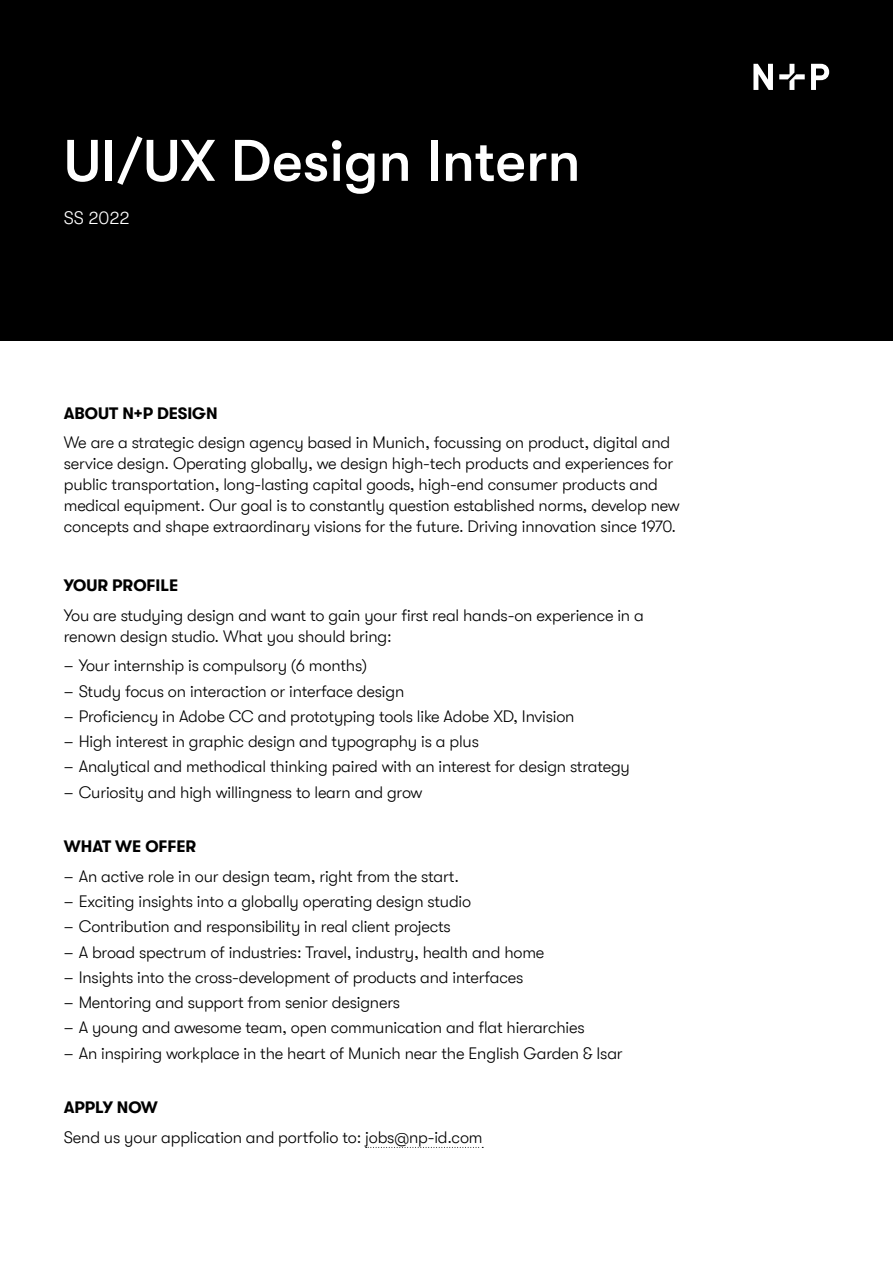
<style>
.page{position:relative;width:893px;height:1263px;background:#fff}
.page>*{position:absolute;margin:0;border:0;box-sizing:border-box;transform-origin:0 0}
.t1{font:500 58.5px "GT Walsheim Pro";color:#fff}
.t2{font:300 18px "GT Walsheim Pro";color:#fff}
.t3{font:300 16.5px/21px "GT Walsheim Pro";letter-spacing:-.01em;color:#000}
.t4{font:700 16.5px "GT Walsheim Pro";color:#000}
</style>
<div class="page">
<div style="left:0;top:0;width:893px;height:340px;background:#000"></div>
<svg style="left:779px;top:64px;width:26px;height:26px"></svg>
<svg style="left:753px;top:64px;width:20px;height:26px"></svg>
<svg style="left:811px;top:64px;width:18px;height:26px"></svg>
<svg style="left:366px;top:1147px;width:117px;height:1px"></svg>
<h1 class="t1" style="left:64px;top:128px;width:518px">UI/UX Design Intern</h1>
<p class="t2" style="left:64px;top:207px;width:67px">SS 2022</p>
<p class="t4" style="left:64px;top:404px;width:153px">ABOUT N+P DESIGN</p>
<p class="t3" style="left:64px;top:432px;width:617px">We are a strategic design agency based in Munich, focussing on product, digital and service design. Operating globally, we design high-tech products and experiences for public transportation, long-lasting capital goods, high-end consumer products and medical equipment. Our goal is to constantly question established norms, develop new concepts and shape extraordinary visions for the future. Driving innovation since 1970.</p>
<p class="t4" style="left:64px;top:576px;width:116px">YOUR PROFILE</p>
<p class="t3" style="left:64px;top:605px;width:582px">You are studying design and want to gain your first real hands-on experience in a renown design studio. What you should bring:</p>
<p class="t3" style="left:64px;top:655px;width:305px">– Your internship is compulsory (6 months)</p>
<p class="t3" style="left:64px;top:680px;width:342px">– Study focus on interaction or interface design</p>
<p class="t3" style="left:64px;top:706px;width:512px">– Proficiency in Adobe CC and prototyping tools like Adobe XD, Invision</p>
<p class="t3" style="left:64px;top:731px;width:417px">– High interest in graphic design and typography is a plus</p>
<p class="t3" style="left:64px;top:756px;width:568px">– Analytical and methodical thinking paired with an interest for design strategy</p>
<p class="t3" style="left:64px;top:781px;width:360px">– Curiosity and high willingness to learn and grow</p>
<p class="t4" style="left:64px;top:837px;width:134px">WHAT WE OFFER</p>
<p class="t3" style="left:64px;top:866px;width:397px">– An active role in our design team, right from the start.</p>
<p class="t3" style="left:64px;top:891px;width:409px">– Exciting insights into a globally operating design studio</p>
<p class="t3" style="left:64px;top:916px;width:389px">– Contribution and responsibility in real client projects</p>
<p class="t3" style="left:64px;top:941px;width:482px">– A broad spectrum of industries: Travel, industry, health and home</p>
<p class="t3" style="left:64px;top:967px;width:461px">– Insights into the cross-development of products and interfaces</p>
<p class="t3" style="left:64px;top:992px;width:338px">– Mentoring and support from senior designers</p>
<p class="t3" style="left:64px;top:1017px;width:522px">– A young and awesome team, open communication and flat hierarchies</p>
<p class="t3" style="left:64px;top:1042px;width:560px">– An inspiring workplace in the heart of Munich near the English Garden &amp; Isar</p>
<p class="t4" style="left:64px;top:1098px;width:12px">APP</p>
<p class="t4" style="left:95px;top:1098px;width:64px">LY NOW</p>
<p class="t3" style="left:64px;top:1127px;width:420px">Send us your application and portfolio to: jobs@np-id.com</p>
</div>
